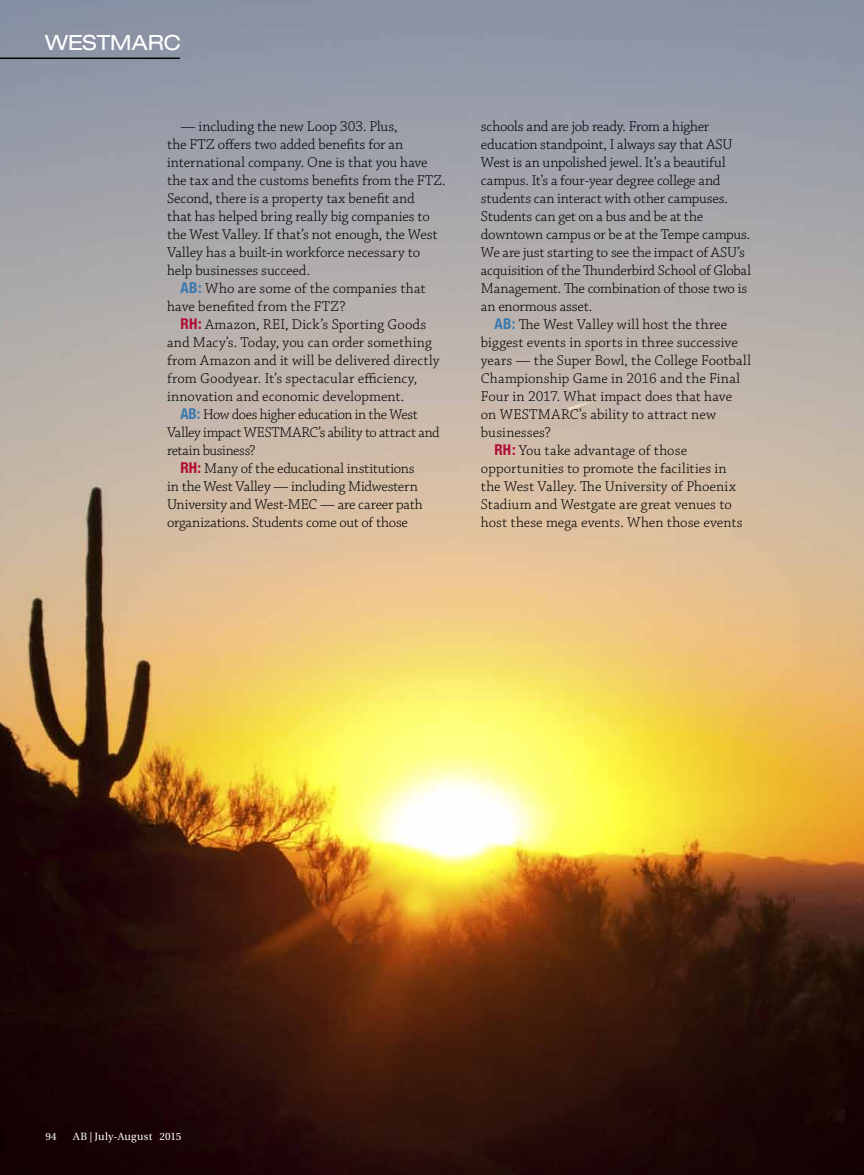
<style>
.page{position:relative;width:864px;height:1175px;background:#fff}
.page>*{position:absolute;margin:0;border:0;box-sizing:border-box;transform-origin:0 0}
.t1{font:expanded 21px "Helvetica Neue";color:#fff}
.t2{font:300 15px/18px "Chaparral Pro";letter-spacing:-.005em;color:#000}
.t3{font:300 15px "Chaparral Pro";letter-spacing:-.025em;color:#000}
.t4{font:300 15px "Chaparral Pro";letter-spacing:.015em;color:#000}
.t5{font:10.5px "Utopia";letter-spacing:.025em;color:#fff}
.s1{font-family:"Helvetica Neue";font-weight:700;font-stretch:condensed;color:#3779ae}
.s2{font-family:"Helvetica Neue";font-weight:700;font-stretch:condensed;color:#b10a32}
</style>
<div class="page">
<img style="left:0;top:0;width:864px;height:1174px">
<hr style="left:0;top:58px;width:180px;height:1px;background:#000">
<h1 class="t1" style="left:45px;top:30px;width:137px">WESTMARC</h1>
<p class="t2" style="left:167px;top:118px;width:280px;text-indent:14px">— including the new Loop 303. Plus,<br>the FTZ offers two added benefits for an international company. One is that you have the tax and the customs benefits from the FTZ.<br>Second, there is a property tax benefit and<br>that has helped bring really big companies to the West Valley. If that’s not enough, the West Valley has a built-in workforce necessary to help businesses succeed.</p>
<p class="t2" style="left:167px;top:280px;width:260px;text-indent:14px"><span class="s1">AB:</span> Who are some of the companies that have benefited from the FTZ?</p>
<p class="t2" style="left:167px;top:316px;width:274px;text-indent:14px"><span class="s2">RH:</span> Amazon, REI, Dick’s Sporting Goods and Macy’s. Today, you can order something from Amazon and it will be delivered directly from Goodyear. It’s spectacular efficiency, innovation and economic development.</p>
<p class="t3" style="left:181px;top:406px;width:239px"><span class="s1">AB:</span> How does higher education in the West</p>
<p class="t2" style="left:167px;top:424px;width:274px">Valley impact WESTMARC’s ability to attract and</p>
<p class="t3" style="left:167px;top:442px;width:90px">retain business?</p>
<p class="t2" style="left:181px;top:460px;width:236px"><span class="s2">RH:</span> Many of the educational institutions</p>
<p class="t2" style="left:167px;top:478px;width:252px">in the West Valley — including Midwestern</p>
<p class="t2" style="left:167px;top:496px;width:257px">University and West-MEC — are career path</p>
<p class="t2" style="left:167px;top:514px;width:243px">organizations. Students come out of those</p>
<p class="t2" style="left:481px;top:118px;width:230px">schools and are job ready. From a higher</p>
<p class="t2" style="left:481px;top:136px;width:253px">education standpoint, I always say that ASU</p>
<p class="t2" style="left:481px;top:154px;width:246px">West is an unpolished jewel. It’s a beautiful</p>
<p class="t2" style="left:481px;top:172px;width:241px">campus. It’s a four-year degree college and</p>
<p class="t2" style="left:481px;top:190px;width:248px">students can interact with other campuses.</p>
<p class="t2" style="left:481px;top:208px;width:224px">Students can get on a bus and be at the</p>
<p class="t2" style="left:481px;top:226px;width:271px">downtown campus or be at the Tempe campus.</p>
<p class="t2" style="left:481px;top:244px;width:265px">We are just starting to see the impact of ASU’s</p>
<p class="t2" style="left:481px;top:262px;width:272px">acquisition of the Thunderbird School of Global</p>
<p class="t2" style="left:481px;top:280px;width:268px">Management. The combination of those two is</p>
<p class="t2" style="left:481px;top:298px;width:113px">an enormous asset.</p>
<p class="t2" style="left:494px;top:316px;width:234px"><span class="s1">AB:</span> The West Valley will host the three</p>
<p class="t2" style="left:481px;top:334px;width:258px">biggest events in sports in three successive</p>
<p class="t2" style="left:481px;top:352px;width:272px">years — the Super Bowl, the College Football</p>
<p class="t2" style="left:481px;top:370px;width:261px">Championship Game in 2016 and the Final</p>
<p class="t2" style="left:481px;top:388px;width:253px">Four in 2017. What impact does that have</p>
<p class="t4" style="left:481px;top:406px;width:237px">on WESTMARC’s ability to attract new</p>
<p class="t2" style="left:481px;top:424px;width:71px">businesses?</p>
<p class="t2" style="left:494px;top:442px;width:194px"><span class="s2">RH:</span> You take advantage of those</p>
<p class="t2" style="left:481px;top:460px;width:247px">opportunities to promote the facilities in</p>
<p class="t2" style="left:481px;top:478px;width:256px">the West Valley. The University of Phoenix</p>
<p class="t2" style="left:481px;top:496px;width:252px">Stadium and Westgate are great venues to</p>
<p class="t2" style="left:481px;top:514px;width:263px">host these mega events. When those events</p>
<p class="t5" style="left:45px;top:1131px;width:13px">94</p>
<p class="t5" style="left:73px;top:1131px;width:110px">AB | July-August 2015</p>
</div>
